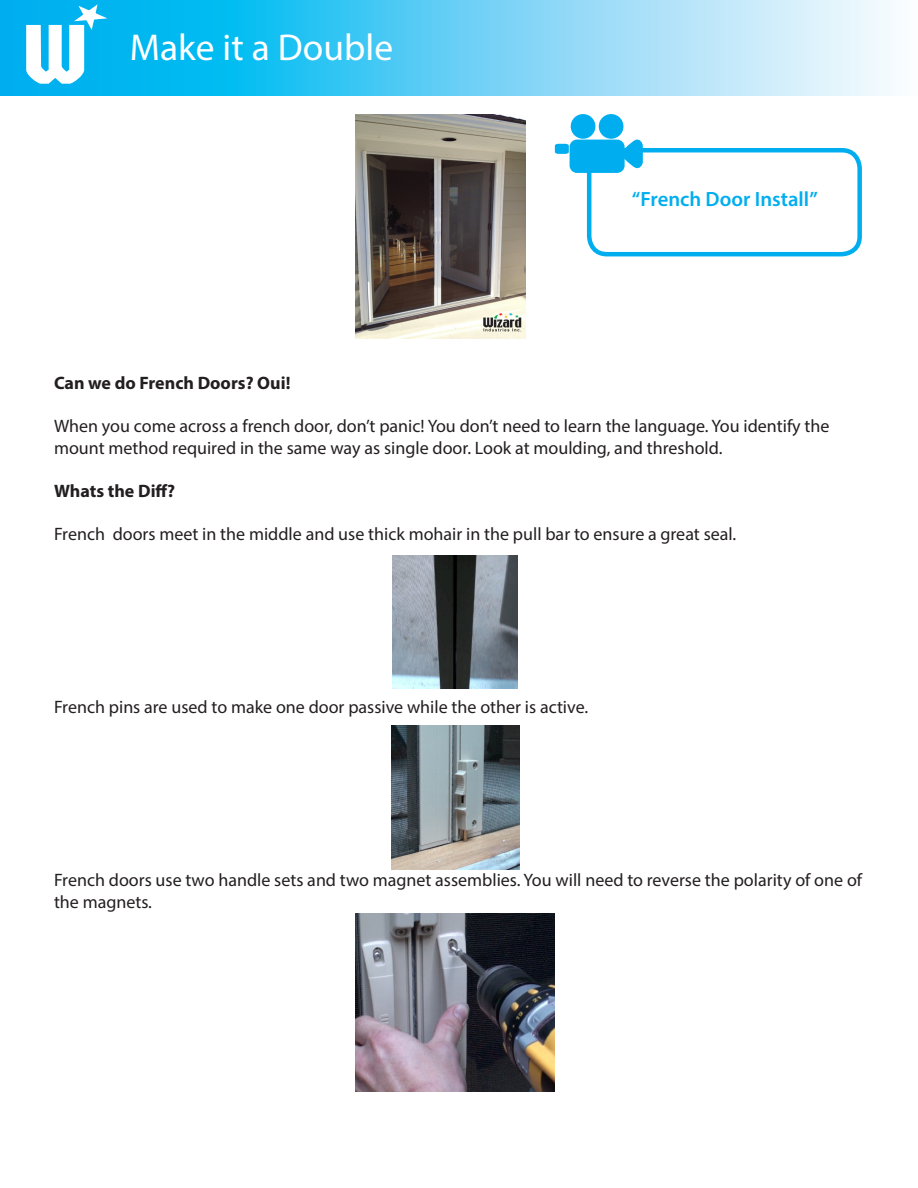
<style>
.page{position:relative;width:918px;height:1188px;background:#fff}
.page>*{position:absolute;margin:0;border:0;box-sizing:border-box;transform-origin:0 0}
.t1{font:37.5px "Myriad Pro";color:#fff}
.t2{font:600 20.7px "Myriad Pro";color:#00aeef}
.Content1{font:18px/21.6px "Myriad Pro";color:#231f20}
.Header1{font:700 18px "Myriad Pro";color:#231f20}
</style>
<div class="page">
<svg style="left:1px;top:0;width:892px;height:96px;background:#6cd2f5"></svg>
<svg style="left:26px;top:4px;width:81px;height:80px"></svg>
<img style="left:356px;top:114px;width:169px;height:224px">
<img style="left:393px;top:555px;width:125px;height:133px">
<img style="left:356px;top:914px;width:199px;height:178px">
<img style="left:391px;top:726px;width:128px;height:143px">
<div style="left:587px;top:148px;width:275px;height:108px;border:4px solid #00aeef;border-radius:18px"></div>
<div style="left:571px;top:114px;width:24px;height:25px;background:#00aeef;border-radius:50%"></div>
<div style="left:599px;top:114px;width:24px;height:25px;background:#00aeef;border-radius:50%"></div>
<div style="left:570px;top:140px;width:55px;height:33px;background:#00aeef;border-radius:7px"></div>
<svg style="left:620px;top:139px;width:23px;height:31px"></svg>
<svg style="left:555px;top:144px;width:14px;height:10px"></svg>
<p class="t1" style="left:130px;top:24px;width:265px">Make it a Double</p>
<p class="t2" style="left:632px;top:186px;width:187px">“French Door Install”</p>
<p class="Header1" style="left:54px;top:371px;width:238px">Can we do French Doors? Oui!</p>
<p class="Content1" style="left:54px;top:415px;width:777px">When you come across a french door, don’t panic! You don’t need to learn the language. You identify the mount method required in the same way as single door. Look at moulding, and threshold.</p>
<p class="Header1" style="left:54px;top:479px;width:123px">Whats the Diff?</p>
<p class="Content1" style="left:54px;top:523px;width:684px">French doors meet in the middle and use thick mohair in the pull bar to ensure a great seal.</p>
<p class="Content1" style="left:54px;top:696px;width:536px">French pins are used to make one door passive while the other is active.</p>
<p class="Content1" style="left:54px;top:869px;width:810px">French doors use two handle sets and two magnet assemblies. You will need to reverse the polarity of one of the magnets.</p>
</div>
